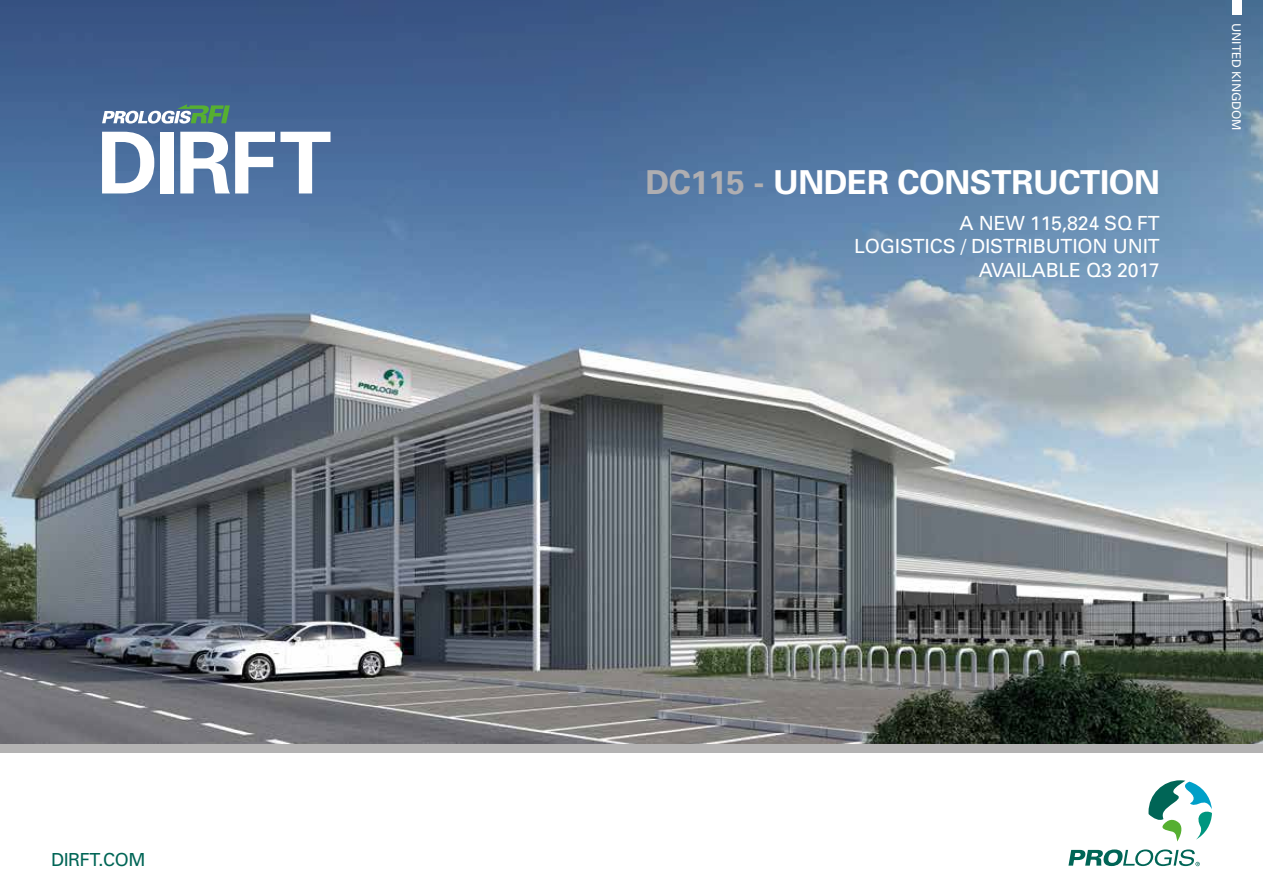
<style>
.page{position:relative;width:1263px;height:893px;background:#fff}
.page>*{position:absolute;margin:0;border:0;box-sizing:border-box;transform-origin:0 0}
.t1{font:700 33px "Univers";letter-spacing:-.01em;color:#fff}
.t2{font:19.5px/23.4px "Univers";letter-spacing:-.01em;color:#fff;text-align:right}
.t3{font:18px "Univers";letter-spacing:-.02em;color:#006556}
.t4{font:12px "Univers";color:#fff}
.s1{color:#afaeb1}
</style>
<div class="page">
<img style="left:0;top:321px;width:1263px;height:423px">
<svg style="left:0;top:0;width:1263px;height:321px;background:#577aa3"></svg>
<div style="left:0;top:744px;width:1263px;height:9px;background:#b3b2b2"></div>
<svg style="left:102px;top:104px;width:128px;height:20px"></svg>
<svg style="left:102px;top:132px;width:52px;height:61px"></svg>
<div style="left:160px;top:132px;width:13px;height:61px;background:#fff"></div>
<svg style="left:180px;top:132px;width:150px;height:61px"></svg>
<div style="left:1232px;top:0;width:10px;height:15px;background:#fff"></div>
<svg style="left:1148px;top:780px;width:64px;height:61px"></svg>
<svg style="left:1068px;top:849px;width:132px;height:17px"></svg>
<p class="t3" style="left:51px;top:849px;width:96px">DIRFT.COM</p>
<h1 class="t1" style="left:645px;top:161px;width:516px"><span class="s1">DC115 -</span> UNDER CONSTRUCTION</h1>
<p class="t2" style="left:854px;top:211px;width:307px">A NEW 115,824 SQ FT<br>LOGISTICS / DISTRIBUTION UNIT<br>AVAILABLE Q3 2017</p>
<p class="t4" style="left:1244px;top:23px;width:110px;rotate:90deg">UNITED KINGDOM</p>
</div>
